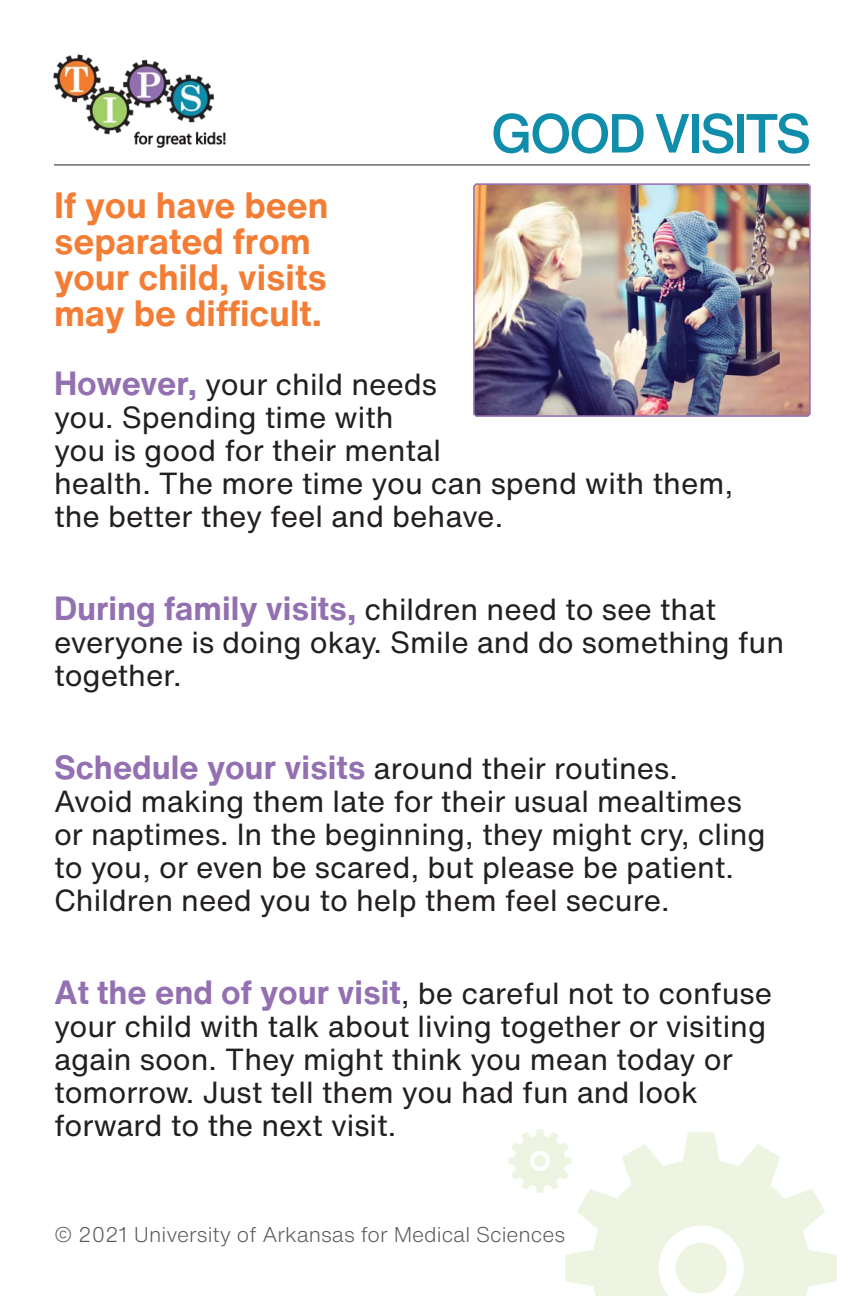
<style>
.page{position:relative;width:864px;height:1296px;background:#fff}
.page>*{position:absolute;margin:0;border:0;box-sizing:border-box;transform-origin:0 0}
.Tips_Title{font:500 54px "Helvetica Now Text";letter-spacing:-.05em;color:#108dab}
.Tips_Subheader{font:700 36px/36px "Helvetica Now Text";color:#f37d35}
.Tips_Paragraphs{font:30px/33px "Helvetica Now Text";color:#231f20}
.t1{font:300 21px "Helvetica Now Text";color:#57585a}
.s1{font-weight:700;font-size:33px;color:#9370b1}
</style>
<div class="page">
<img style="left:53px;top:54px;width:173px;height:95px">
<hr style="left:54px;top:164px;width:756px;height:1px;background:#231f20">
<svg style="left:508px;top:1129px;width:329px;height:167px"></svg>
<img style="left:474px;top:184px;width:336px;height:232px">
<p class="Tips_Title" style="left:491px;top:93px;width:322px">GOOD VISITS</p>
<p class="Tips_Subheader" style="left:54px;top:186px;width:276px">If you have been separated from your child, visits may be difficult.</p>
<p class="Tips_Paragraphs" style="left:54px;top:367px;width:681px"><span class="s1">However,</span> your child needs<br>you. Spending time with<br>you is good for their mental<br>health. The more time you can spend with them, the better they feel and behave.</p>
<p class="Tips_Paragraphs" style="left:54px;top:592px;width:732px"><span class="s1">During family visits,</span> children need to see that everyone is doing okay. Smile and do something fun together.</p>
<p class="Tips_Paragraphs" style="left:54px;top:751px;width:713px"><span class="s1">Schedule your visits</span> around their routines.<br>Avoid making them late for their usual mealtimes or naptimes. In the beginning, they might cry, cling to you, or even be scared, but please be patient.<br>Children need you to help them feel secure.</p>
<p class="Tips_Paragraphs" style="left:54px;top:976px;width:720px"><span class="s1">At the end of your visit</span>, be careful not to confuse your child with talk about living together or visiting again soon. They might think you mean today or tomorrow. Just tell them you had fun and look forward to the next visit.</p>
<p class="t1" style="left:54px;top:1219px;width:513px">© 2021 University of Arkansas for Medical Sciences</p>
</div>
